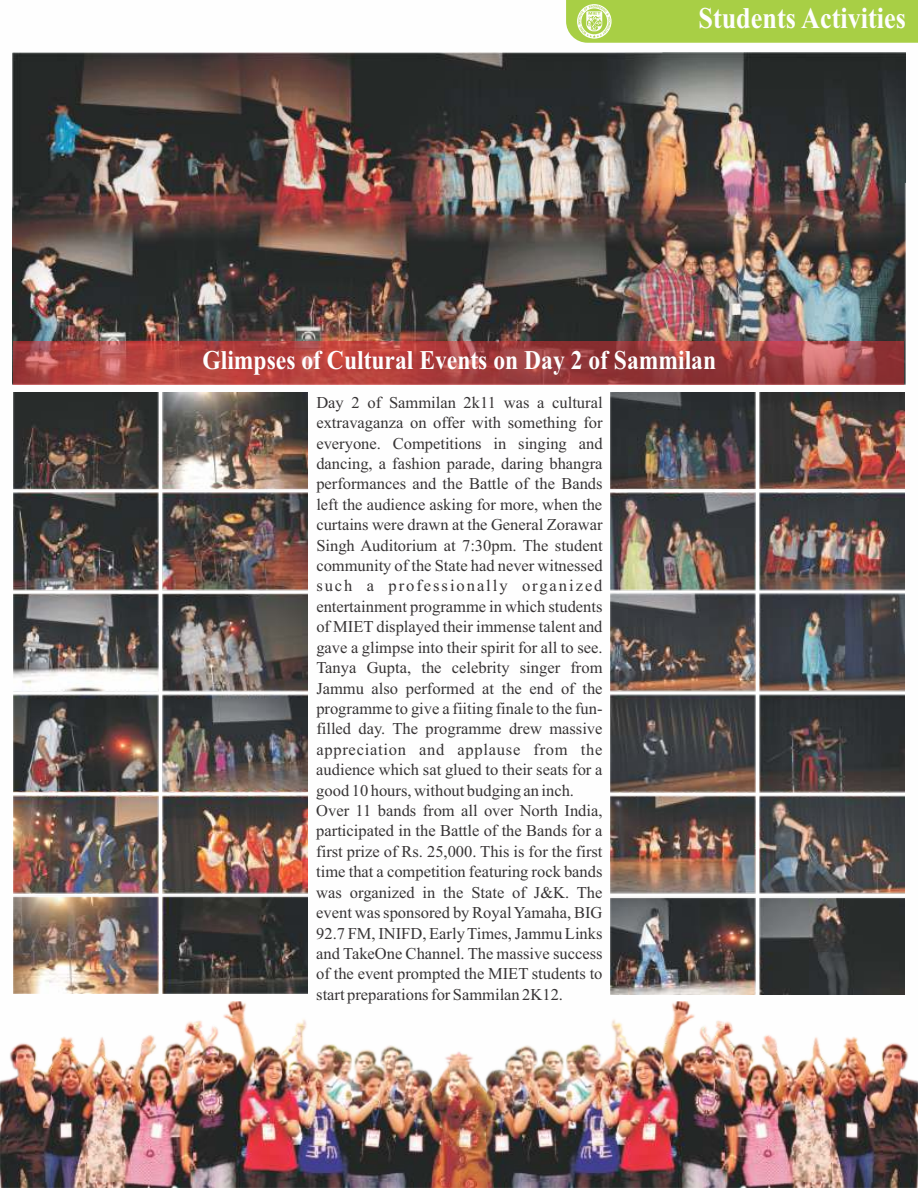
<style>
.page{position:relative;width:918px;height:1188px;background:#fff}
.page>*{position:absolute;margin:0;border:0;box-sizing:border-box;transform-origin:0 0}
.t1{font:700 30px "Times New Roman";color:#fefefe;scale:.87 1}
.t2{font:700 27px "Times New Roman";color:#fefefe;scale:.87 1}
.t3{font:16.5px/20.4px "Times New Roman";color:#373435}
</style>
<div class="page">
<svg style="left:566px;top:0;width:352px;height:43px;background:#acd14d"></svg>
<img style="left:13px;top:52px;width:892px;height:333px">
<img style="left:0;top:1001px;width:918px;height:187px">
<div style="left:14px;top:341px;width:890px;height:44px;background:#ed3237;opacity:.49"></div>
<img style="left:13px;top:393px;width:295px;height:601px">
<img style="left:610px;top:393px;width:295px;height:602px">
<h1 class="t1" style="left:698px;top:8px;width:240px">Students Activities</h1>
<h2 class="t2" style="left:203px;top:351px;width:592px">Glimpses of Cultural Events on Day 2 of Sammilan</h2>
<p class="t3" style="left:316px;top:394px;width:288px">Day 2 of Sammilan 2k11 was a cultural extravaganza on offer with something for everyone. Competitions in singing and dancing, a fashion parade, daring bhangra performances and the Battle of the Bands left the audience asking for more, when the curtains were drawn at the General Zorawar Singh Auditorium at 7:30pm. The student community of the State had never witnessed such a professionally organized entertainment programme in which students of MIET displayed their immense talent and gave a glimpse into their spirit for all to see.<br>Tanya Gupta, the celebrity singer from Jammu also performed at the end of the programme to give a fiiting finale to the fun&shy;filled day. The programme drew massive appreciation and applause from the audience which sat glued to their seats for a good 10 hours, without budging an inch.<br>Over 11 bands from all over North India, participated in the Battle of the Bands for a first prize of Rs. 25,000. This is for the first time that a competition featuring rock bands was organized in the State of J&amp;K. The event was sponsored by Royal Yamaha, BIG 92.7 FM, INIFD, Early Times, Jammu Links and TakeOne Channel. The massive success of the event prompted the MIET students to start preparations for Sammilan 2K12.</p>
</div>
